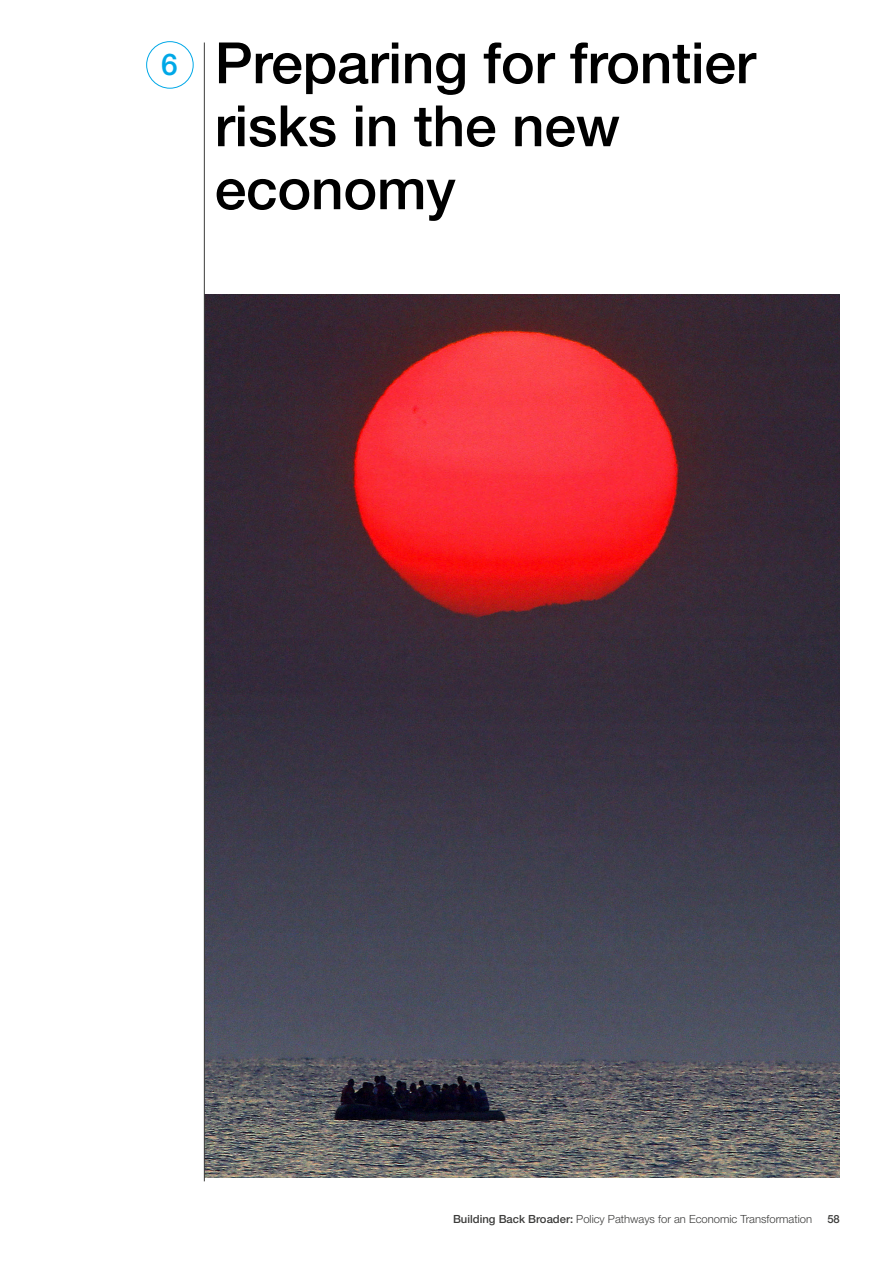
<style>
.page{position:relative;width:893px;height:1263px;background:#fff}
.page>*{position:absolute;margin:0;border:0;box-sizing:border-box;transform-origin:0 0}
.t1{font:500 57px/63px "Helvetica Neue LT Pro";letter-spacing:-.005em;color:#000}
.t2{font:500 30px "Helvetica Neue LT Pro";color:#00a8e7}
.t3{font:300 11.25px "Helvetica Neue LT Pro";color:#3c3c3b}
.t4{font:500 11.25px "Helvetica Neue LT Pro";color:#3c3c3b}
.s1{font-weight:500}
</style>
<div class="page">
<img style="left:205px;top:294px;width:635px;height:884px">
<div style="left:146px;top:41px;width:47px;height:47px;border:1px solid #00a8e7;border-radius:50%"></div>
<hr style="left:204px;top:43px;width:1px;height:1138px;background:#3c3c3b">
<h2 class="t2" style="left:161px;top:46px;width:18px">6</h2>
<h1 class="t1" style="left:215px;top:31px;width:543px">Preparing for frontier risks in the new economy</h1>
<p class="t3" style="left:453px;top:1212px;width:361px"><span class="s1">Building Back Broader:</span> Policy Pathways for an Economic Transformation</p>
<p class="t4" style="left:827px;top:1212px;width:14px">58</p>
</div>
